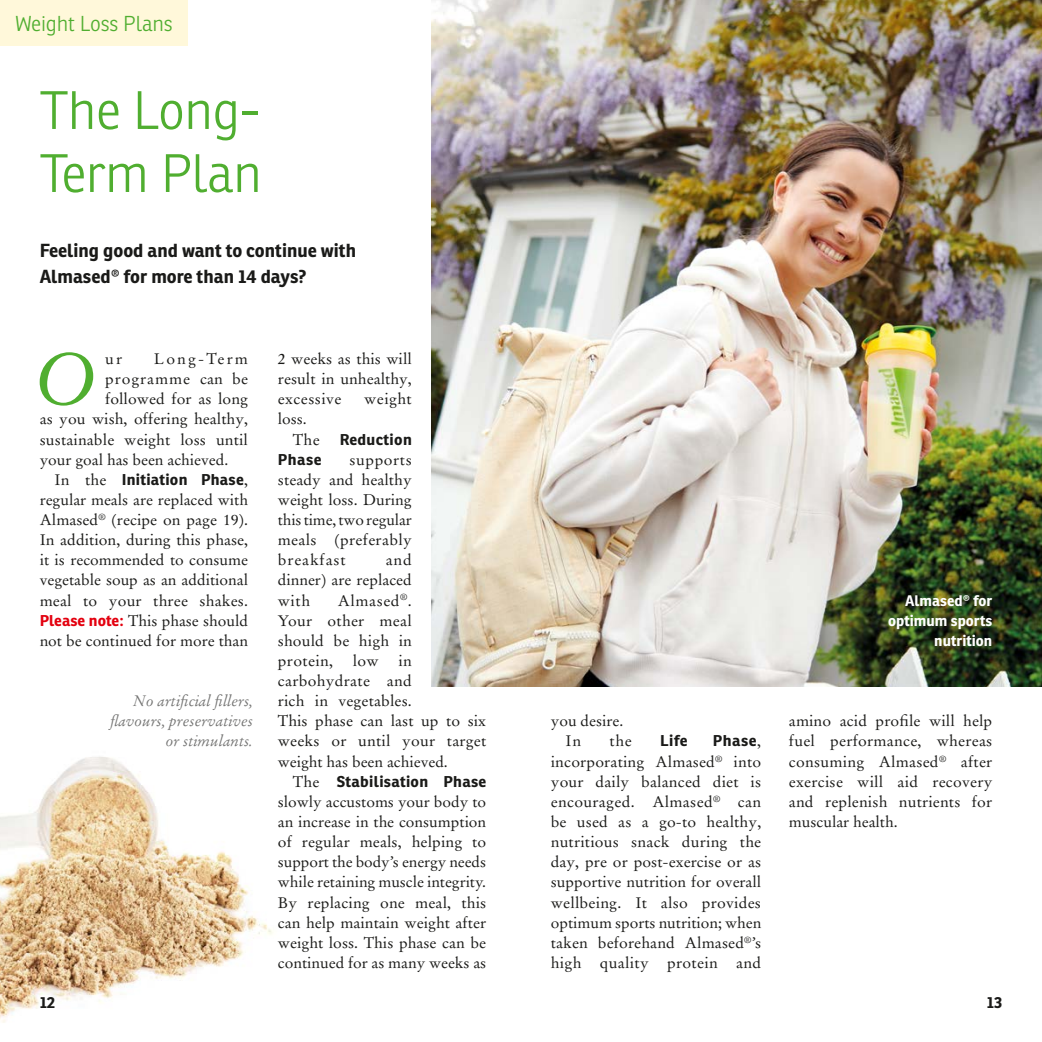
<style>
.page{position:relative;width:1042px;height:1042px;background:#fff}
.page>*{position:absolute;margin:0;border:0;box-sizing:border-box;transform-origin:0 0}
.t1{font:italic 72.62px "Stempel Garamond LT Pro";color:#50ae30}
.t2{font:300 52.5px/63px "Ronnia Basic";letter-spacing:-.015em;color:#50ae30}
.t3{font:300 21px "Ronnia Basic";letter-spacing:-.01em;color:#50ae30}
.t4{font:700 18.38px/26.2px "Ronnia Basic";color:#1a1a18}
.t5{font:700 15.75px "Ronnia Basic";color:#1a1a18}
.t6{font:15.22px/20.1px "Stempel Garamond LT Pro";letter-spacing:.005em;color:#1a1a18;text-align:justify}
.t7{font:700 15.22px "Ronnia Basic";letter-spacing:.02em;color:#1a1a18}
.t8{font:italic 15.22px/20.1px "Stempel Garamond LT Pro";color:#1a1a18;text-align:right}
.t9{font:15.22px "Stempel Garamond LT Pro";letter-spacing:.06em;color:#1a1a18}
.t10{font:15.22px "Stempel Garamond LT Pro";letter-spacing:.135em;color:#1a1a18}
.t11{font:700 14.88px/20.1px "Ronnia Basic";color:#fff;text-align:right}
.s1{font-family:"Stempel Garamond LT Pro";font-weight:400}
.s2{font-family:"Ronnia Basic";font-weight:700;color:#e3000f}
</style>
<div class="page">
<img style="left:0;top:756px;width:273px;height:267px">
<div style="left:0;top:0;width:188px;height:46px;background:#fff8da"></div>
<img style="left:432px;top:0;width:610px;height:686px">
<h3 class="t3" style="left:15px;top:10px;width:160px">Weight Loss Plans</h3>
<h2 class="t2" style="left:40px;top:79px;width:224px">The Long-<br>Term Plan</h2>
<p class="t4" style="left:40px;top:237px;width:318px">Feeling good and want to continue with<br>Almased® for more than 14 days?</p>
<h1 class="t1" style="left:33px;top:333px;width:66px">O</h1>
<p class="t6" style="left:105px;top:348px;width:18px">ur</p>
<p class="t10" style="left:154px;top:349px;width:96px">Long-Term</p>
<p class="t9" style="left:105px;top:369px;width:144px">programme can be</p>
<p class="t6" style="left:105px;top:389px;width:144px">followed for as long</p>
<p class="t6" style="left:40px;top:409px;width:210px">as you wish, offering healthy,</p>
<p class="t6" style="left:40px;top:429px;width:210px">sustainable weight loss until</p>
<p class="t6" style="left:40px;top:449px;width:190px">your goal has been achieved.</p>
<p class="t7" style="left:55px;top:470px;width:195px"><span class="s1">In the</span> Initiation Phase<span class="s1">,</span></p>
<p class="t6" style="left:40px;top:489px;width:210px">regular meals are replaced with Almased<sup>®</sup> (recipe on page 19).<br>In addition, during this phase, it is recommended to consume vegetable soup as an additional meal to your three shakes.<br><span class="s2">Please note:</span> This phase should not be continued for more than</p>
<p class="t8" style="left:110px;top:691px;width:144px">No artificial fillers, flavours, preservatives or stimulants.</p>
<p class="t6" style="left:278px;top:348px;width:135px">2 weeks as this will result in unhealthy, excessive</p>
<p class="t6" style="left:364px;top:389px;width:49px">weight</p>
<p class="t6" style="left:293px;top:409px;width:28px;text-indent:-15px">loss.<br>The</p>
<p class="t7" style="left:340px;top:429px;width:74px">Reduction</p>
<p class="t7" style="left:278px;top:449px;width:45px">Phase</p>
<p class="t6" style="left:278px;top:449px;width:135px;text-indent:72px">supports steady and healthy weight loss. During this time, two regular meals (preferably breakfast</p>
<p class="t6" style="left:278px;top:550px;width:135px;text-indent:108px">and dinner) are replaced with</p>
<p class="t6" style="left:278px;top:590px;width:136px;text-indent:60px">Almased<sup>®</sup>.<br>Your other meal should be high in protein,</p>
<p class="t6" style="left:353px;top:650px;width:28px">low</p>
<p class="t6" style="left:278px;top:650px;width:210px;text-align:left;text-indent:121px">in carbohydrate and<br>rich in vegetables.<br>This phase can last up to six weeks or until your target weight has been achieved.</p>
<p class="t7" style="left:293px;top:771px;width:195px"><span class="s1">The</span> Stabilisation Phase</p>
<p class="t6" style="left:278px;top:791px;width:210px">slowly accustoms your body to an increase in the consumption of regular meals, helping to support the body’s energy needs while retaining muscle integrity.<br>By replacing one meal, this can help maintain weight after weight loss. This phase can be continued for as many weeks as</p>
<p class="t6" style="left:566px;top:711px;width:59px;text-indent:-15px">you desire.<br>In</p>
<p class="t6" style="left:609px;top:731px;width:24px">the</p>
<p class="t7" style="left:660px;top:731px;width:29px">Life</p>
<p class="t7" style="left:713px;top:731px;width:50px">Phase<span class="s1">,</span></p>
<p class="t6" style="left:551px;top:751px;width:212px">incorporating Almased<sup>®</sup> into your daily balanced diet is encouraged. Almased<sup>®</sup> can be used as a go-to healthy, nutritious snack during the day, pre or post-exercise or as supportive nutrition for overall wellbeing. It also provides optimum sports nutrition; when taken beforehand Almased<sup>®</sup>’s high quality protein and</p>
<p class="t11" style="left:888px;top:590px;width:106px">Almased® for optimum sports nutrition</p>
<p class="t6" style="left:789px;top:711px;width:205px">amino acid profile will help fuel performance, whereas consuming Almased<sup>®</sup> after exercise will aid recovery and replenish nutrients for muscular health.</p>
<p class="t5" style="left:40px;top:992px;width:17px">12</p>
<p class="t5" style="left:987px;top:992px;width:17px">13</p>
</div>
